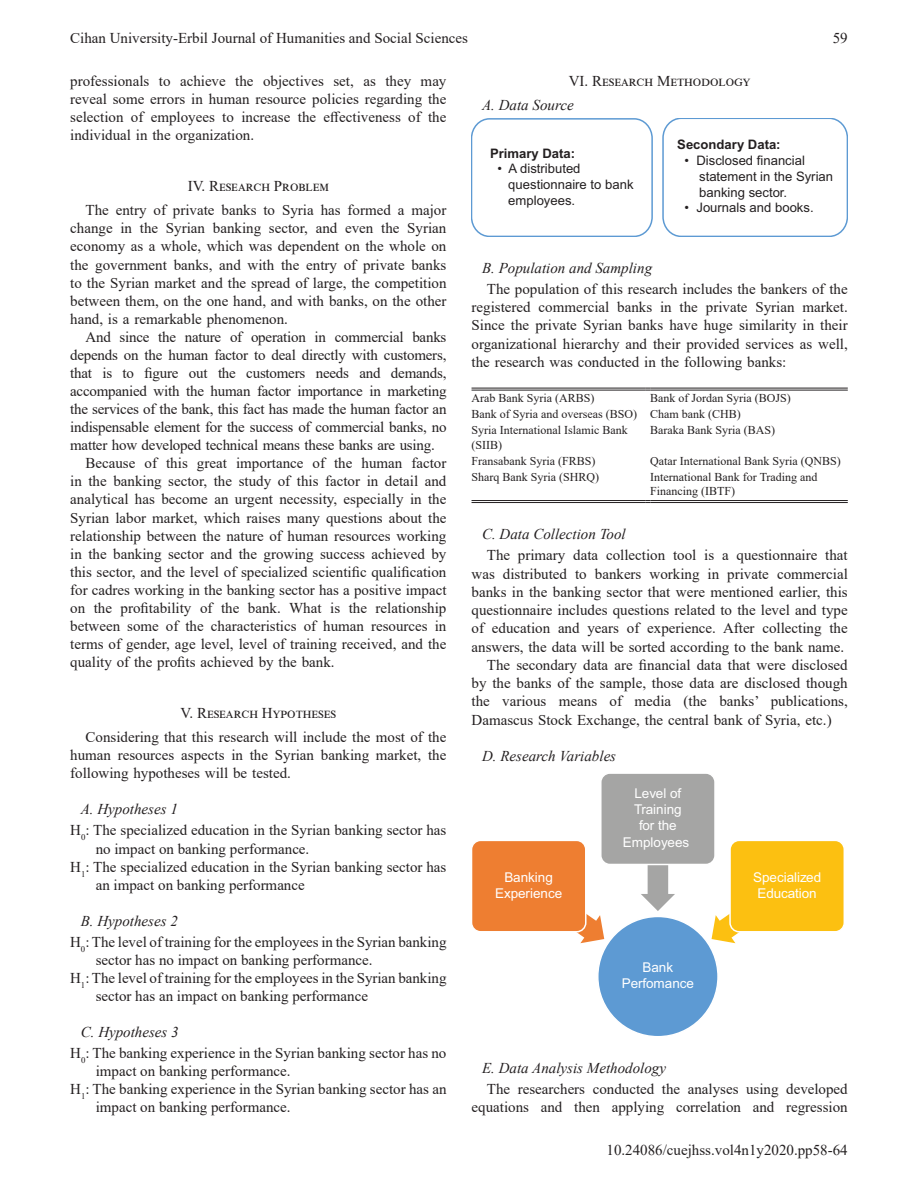
<style>
.page{position:relative;width:918px;height:1188px;background:#fff}
.page>*{position:absolute;margin:0;border:0;box-sizing:border-box;transform-origin:0 0}
.TX{font:15px/18px "Times New Roman";color:#231f20;text-align:justify}
.L{font:15px/18px "Times New Roman";color:#231f20}
.H2_No_AboveSapce{font:italic 15px "Times New Roman";color:#231f20}
.RF{font:15px "Times New Roman";color:#231f20}
.t1{font:13.5px/16.2px "Arial";letter-spacing:-.005em;color:#fff;text-align:center}
.t2{font:13.05px/15.8px "Arial";color:#231f20}
.t3{font:700 13.05px "Arial";color:#231f20}
.t4{font:12px/16px "Times New Roman";color:#231f20}
</style>
<div class="page">
<div style="left:472px;top:118px;width:181px;height:118px;border:2px solid #5d9ad3;border-radius:19px"></div>
<div style="left:662px;top:118px;width:185px;height:118px;border:2px solid #5d9ad3;border-radius:19px"></div>
<hr style="left:472px;top:500px;width:174px;height:1px;background:#231f20">
<hr style="left:472px;top:502px;width:174px;height:1px;background:#231f20">
<hr style="left:650px;top:500px;width:198px;height:1px;background:#231f20">
<hr style="left:650px;top:502px;width:198px;height:1px;background:#231f20">
<hr style="left:472px;top:388px;width:174px;height:1px;background:#231f20">
<hr style="left:472px;top:390px;width:174px;height:1px;background:#231f20">
<svg style="left:646px;top:388px;width:4px;height:3px"></svg>
<hr style="left:650px;top:388px;width:198px;height:1px;background:#231f20">
<hr style="left:650px;top:390px;width:198px;height:1px;background:#231f20">
<div style="left:598px;top:916px;width:120px;height:121px;background:#5d9ad3;border-radius:50%"></div>
<div style="left:597px;top:916px;width:122px;height:121px;border:2px solid #fff;border-radius:50%"></div>
<svg style="left:578px;top:914px;width:26px;height:29px"></svg>
<div style="left:472px;top:840px;width:114px;height:92px;background:#ee7e31;border-radius:9px"></div>
<div style="left:472px;top:840px;width:115px;height:93px;border:2px solid #fff;border-radius:9px"></div>
<svg style="left:641px;top:865px;width:34px;height:46px"></svg>
<div style="left:601px;top:773px;width:114px;height:91px;background:#a5a5a4;border-radius:9px"></div>
<div style="left:600px;top:773px;width:116px;height:92px;border:2px solid #fff;border-radius:9px"></div>
<svg style="left:712px;top:914px;width:26px;height:29px"></svg>
<div style="left:730px;top:840px;width:114px;height:92px;background:#fcc011;border-radius:9px"></div>
<div style="left:729px;top:840px;width:115px;height:93px;border:2px solid #fff;border-radius:9px"></div>
<p class="RF" style="left:70px;top:27px;width:399px">Cihan University-Erbil Journal of Humanities and Social Sciences</p>
<p class="RF" style="left:833px;top:27px;width:16px">59</p>
<p class="TX" style="left:70px;top:72px;width:378px">professionals to achieve the objectives set, as they may reveal some errors in human resource policies regarding the selection of employees to increase the effectiveness of the individual in the organization.</p>
<h1 class="TX" style="left:188px;top:177px;width:143px">IV. Research Problem</h1>
<p class="TX" style="left:70px;top:201px;width:378px;text-indent:15px">The entry of private banks to Syria has formed a major change in the Syrian banking sector, and even the Syrian economy as a whole, which was dependent on the whole on the government banks, and with the entry of private banks to the Syrian market and the spread of large, the competition between them, on the one hand, and with banks, on the other hand, is a remarkable phenomenon.</p>
<p class="TX" style="left:70px;top:327px;width:378px;text-indent:15px">And since the nature of operation in commercial banks depends on the human factor to deal directly with customers, that is to figure out the customers needs and demands, accompanied with the human factor importance in marketing the services of the bank, this fact has made the human factor an indispensable element for the success of commercial banks, no matter how developed technical means these banks are using.</p>
<p class="TX" style="left:70px;top:454px;width:378px;text-indent:15px">Because of this great importance of the human factor in the banking sector, the study of this factor in detail and analytical has become an urgent necessity, especially in the Syrian labor market, which raises many questions about the relationship between the nature of human resources working in the banking sector and the growing success achieved by this sector, and the level of specialized scientific qualification for cadres working in the banking sector has a positive impact on the profitability of the bank. What is the relationship between some of the characteristics of human resources in terms of gender, age level, level of training received, and the quality of the profits achieved by the bank.</p>
<h1 class="TX" style="left:181px;top:704px;width:157px">V. Research Hypotheses</h1>
<p class="TX" style="left:70px;top:728px;width:378px;text-indent:15px">Considering that this research will include the most of the human resources aspects in the Syrian banking market, the following hypotheses will be tested.</p>
<h2 class="H2_No_AboveSapce" style="left:81px;top:799px;width:99px">A. Hypotheses 1</h2>
<p class="L" style="left:96px;top:821px;width:352px;text-indent:-26px">H<sub>0</sub>: The specialized education in the Syrian banking sector has no impact on banking performance.</p>
<p class="L" style="left:96px;top:857px;width:352px;text-indent:-26px">H<sub>1</sub>: The specialized education in the Syrian banking sector has an impact on banking performance</p>
<h2 class="H2_No_AboveSapce" style="left:81px;top:910px;width:99px">B. Hypotheses 2</h2>
<p class="L" style="left:96px;top:932px;width:352px;text-indent:-26px">H<sub>0</sub>: The level of training for the employees in the Syrian banking sector has no impact on banking performance.</p>
<p class="L" style="left:96px;top:968px;width:352px;text-indent:-26px">H<sub>1</sub>: The level of training for the employees in the Syrian banking sector has an impact on banking performance</p>
<h2 class="H2_No_AboveSapce" style="left:81px;top:1022px;width:99px">C. Hypotheses 3</h2>
<p class="L" style="left:96px;top:1044px;width:352px;text-indent:-26px">H<sub>0</sub>: The banking experience in the Syrian banking sector has no impact on banking performance.</p>
<p class="L" style="left:96px;top:1080px;width:352px;text-indent:-26px">H<sub>1</sub>: The banking experience in the Syrian banking sector has an impact on banking performance.</p>
<h1 class="TX" style="left:569px;top:72px;width:183px">VI. Research Methodology</h1>
<p class="H2_No_AboveSapce" style="left:482px;top:95px;width:93px">A. Data Source</p>
<p class="t3" style="left:490px;top:144px;width:87px">Primary Data:</p>
<p class="t2" style="left:508px;top:161px;width:127px;text-indent:-11px">• A distributed questionnaire to bank employees.</p>
<p class="t3" style="left:677px;top:136px;width:105px">Secondary Data:</p>
<p class="t2" style="left:699px;top:153px;width:135px;text-indent:-15px">• Disclosed financial statement in the Syrian banking sector.</p>
<p class="t2" style="left:685px;top:200px;width:131px">• Journals and books.</p>
<h2 class="H2_No_AboveSapce" style="left:482px;top:257px;width:172px">B. Population and Sampling</h2>
<p class="TX" style="left:472px;top:279px;width:378px;text-indent:15px">The population of this research includes the bankers of the registered commercial banks in the private Syrian market.<br>Since the private Syrian banks have huge similarity in their organizational hierarchy and their provided services as well, the research was conducted in the following banks:</p>
<p class="t4" style="left:472px;top:390px;width:124px">Arab Bank Syria (ARBS)</p>
<p class="t4" style="left:472px;top:390px;width:321px;text-indent:179px">Bank of Jordan Syria (BOJS)<br>Bank of Syria and overseas (BSO) Cham bank (CHB)<br>Syria International Islamic Bank</p>
<p class="t4" style="left:472px;top:436px;width:32px">(SIIB)</p>
<p class="t4" style="left:650px;top:422px;width:126px">Baraka Bank Syria (BAS)</p>
<p class="t4" style="left:472px;top:453px;width:125px">Fransabank Syria (FRBS)</p>
<p class="t4" style="left:650px;top:453px;width:192px">Qatar International Bank Syria (QNBS)</p>
<p class="t4" style="left:472px;top:469px;width:129px">Sharq Bank Syria (SHRQ)</p>
<p class="t4" style="left:650px;top:469px;width:169px;line-height:14.4px">International Bank for Trading and<br>Financing (IBTF)</p>
<h2 class="H2_No_AboveSapce" style="left:482px;top:524px;width:145px">C. Data Collection Tool</h2>
<p class="TX" style="left:472px;top:546px;width:378px;text-indent:15px">The primary data collection tool is a questionnaire that was distributed to bankers working in private commercial banks in the banking sector that were mentioned earlier, this questionnaire includes questions related to the level and type of education and years of experience. After collecting the answers, the data will be sorted according to the bank name.</p>
<p class="TX" style="left:472px;top:655px;width:378px;text-indent:15px">The secondary data are financial data that were disclosed by the banks of the sample, those data are disclosed though the various means of media (the banks’ publications, Damascus Stock Exchange, the central bank of Syria, etc.)</p>
<h2 class="H2_No_AboveSapce" style="left:482px;top:745px;width:136px">D. Research Variables</h2>
<p class="t1" style="left:623px;top:785px;width:68px">Level of<br>Training for the<br>Employees</p>
<p class="t1" style="left:753px;top:869px;width:70px">Specialized<br>Education</p>
<p class="t1" style="left:495px;top:869px;width:69px">Banking<br>Experience</p>
<p class="t1" style="left:622px;top:959px;width:74px">Bank<br>Perfomance</p>
<h2 class="H2_No_AboveSapce" style="left:482px;top:1058px;width:185px">E. Data Analysis Methodology</h2>
<p class="TX" style="left:472px;top:1080px;width:378px;text-align:right">The researchers conducted the analyses using developed equations and then applying correlation and regression</p>
<p class="RF" style="left:607px;top:1140px;width:243px">10.24086/cuejhss.vol4n1y2020.pp58-64</p>
</div>
